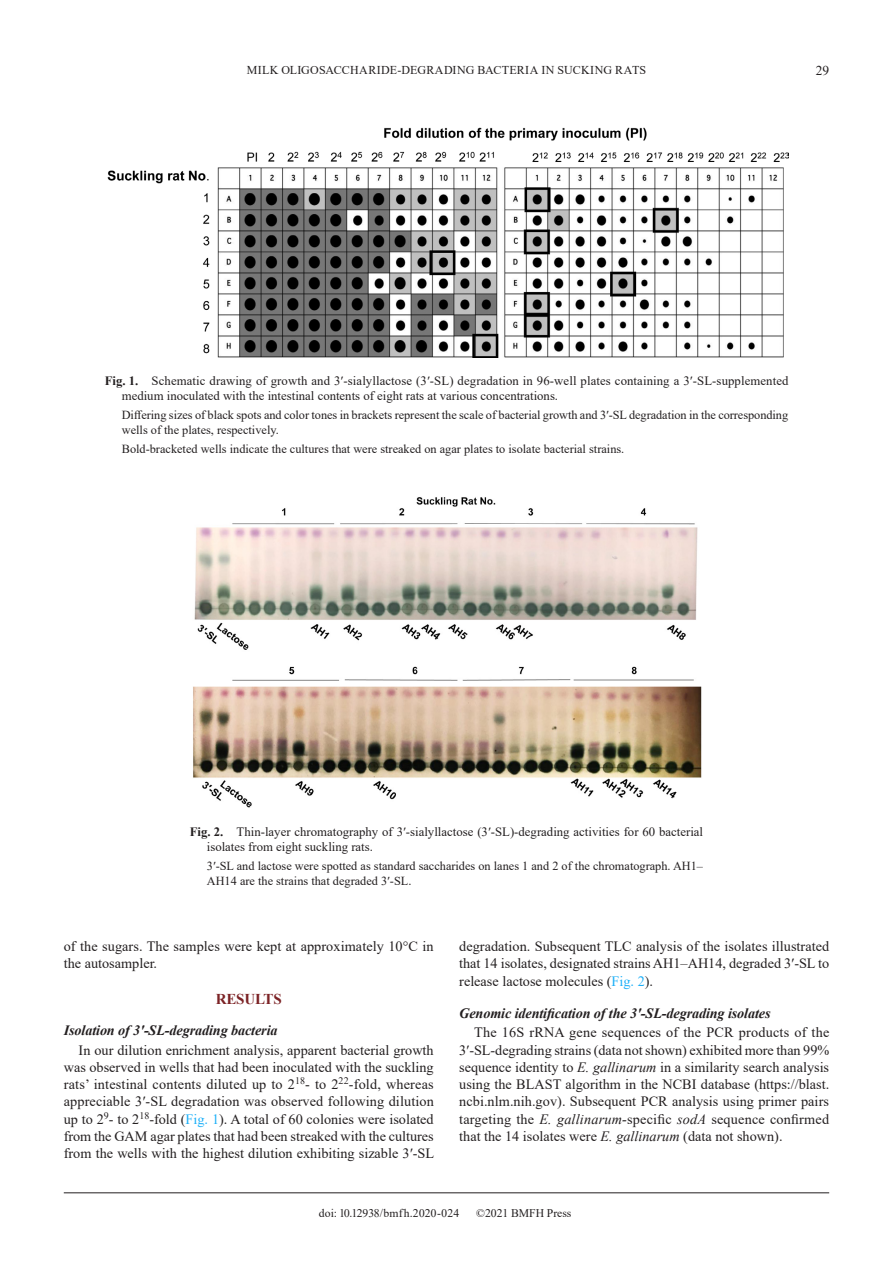
<style>
.page{position:relative;width:893px;height:1263px;background:#fff}
.page>*{position:absolute;margin:0;border:0;box-sizing:border-box;transform-origin:0 0}
.t1{font:700 15px "Times New Roman";letter-spacing:-.01em;color:#7c2326}
.t2{font:14.25px/17.2px "Times New Roman";color:#231f20;text-align:justify}
.t3{font:italic 700 14.25px "Times New Roman";letter-spacing:-.01em;color:#231f20}
.t4{font:13.5px "Times New Roman";color:#231f20}
.t5{font:12.75px/15px "Times New Roman";color:#231f20}
.t6{font:12.3px/14.5px "Times New Roman";color:#231f20}
.t7{font:12px "Times New Roman";letter-spacing:.01em;color:#231f20}
.t8{font:11.7px "Times New Roman";letter-spacing:-.005em;color:#231f20}
.s1{font-weight:700}
.s2{color:#1eb0f8}
.s3{font-style:italic}
</style>
<div class="page">
<hr style="left:64px;top:1192px;width:765px;height:1px;background:#231f20">
<img style="left:108px;top:128px;width:680px;height:230px">
<img style="left:193px;top:497px;width:509px;height:311px">
<p class="t7" style="left:247px;top:61px;width:401px">MILK OLIGOSACCHARIDE-DEGRADING BACTERIA IN SUCKING RATS</p>
<p class="t4" style="left:816px;top:61px;width:15px">29</p>
<p class="t5" style="left:122px;top:373px;width:668px;text-indent:-17px"><span class="s1">Fig. 1.</span> Schematic drawing of growth and 3′-sialyllactose (3′-SL) degradation in 96-well plates containing a 3′-SL-supplemented medium inoculated with the intestinal contents of eight rats at various concentrations.</p>
<p class="t6" style="left:122px;top:407px;width:668px">Differing sizes of black spots and color tones in brackets represent the scale of bacterial growth and 3′-SL degradation in the corresponding wells of the plates, respectively.</p>
<p class="t6" style="left:122px;top:441px;width:504px">Bold-bracketed wells indicate the cultures that were streaked on agar plates to isolate bacterial strains.</p>
<p class="t5" style="left:207px;top:824px;width:498px;text-indent:-17px"><span class="s1">Fig. 2.</span> Thin-layer chromatography of 3′-sialyllactose (3′-SL)-degrading activities for 60 bacterial isolates from eight suckling rats.</p>
<p class="t6" style="left:207px;top:858px;width:498px">3′-SL and lactose were spotted as standard saccharides on lanes 1 and 2 of the chromatograph. AH1–<br>AH14 are the strains that degraded 3′-SL.</p>
<p class="t2" style="left:64px;top:937px;width:371px">of the sugars. The samples were kept at approximately 10°C in the autosampler.</p>
<p class="t1" style="left:216px;top:988px;width:68px">RESULTS</p>
<p class="t3" style="left:64px;top:1020px;width:215px">Isolation of 3′-SL-degrading bacteria</p>
<p class="t2" style="left:64px;top:1041px;width:372px;text-indent:15px">In our dilution enrichment analysis, apparent bacterial growth was observed in wells that had been inoculated with the suckling rats’ intestinal contents diluted up to 2<sup>18</sup>- to 2<sup>22</sup>-fold, whereas appreciable 3′-SL degradation was observed following dilution up to 2<sup>9</sup>- to 2<sup>18</sup>-fold (<span class="s2">Fig. 1</span>). A total of 60 colonies were isolated from the GAM agar plates that had been streaked with the cultures from the wells with the highest dilution exhibiting sizable 3′-SL</p>
<p class="t2" style="left:459px;top:937px;width:371px">degradation. Subsequent TLC analysis of the isolates illustrated that 14 isolates, designated strains AH1–AH14, degraded 3′-SL to release lactose molecules (<span class="s2">Fig. 2</span>).</p>
<p class="t3" style="left:459px;top:1003px;width:313px">Genomic identification of the 3′-SL-degrading isolates</p>
<p class="t2" style="left:459px;top:1023px;width:372px;text-indent:15px">The 16S rRNA gene sequences of the PCR products of the 3′-SL-degrading strains (data not shown) exhibited more than 99% sequence identity to <span class="s3">E. gallinarum</span> in a similarity search analysis using the BLAST algorithm in the NCBI database (https://blast. ncbi.nlm.nih.gov). Subsequent PCR analysis using primer pairs targeting the <span class="s3">E. gallinarum-</span>specific <span class="s3">sodA</span> sequence confirmed that the 14 isolates were <span class="s3">E. gallinarum</span> (data not shown).</p>
<p class="t8" style="left:319px;top:1205px;width:142px">doi: 10.12938/bmfh.2020-024</p>
<p class="t8" style="left:476px;top:1205px;width:97px">©2021 BMFH Press</p>
</div>
